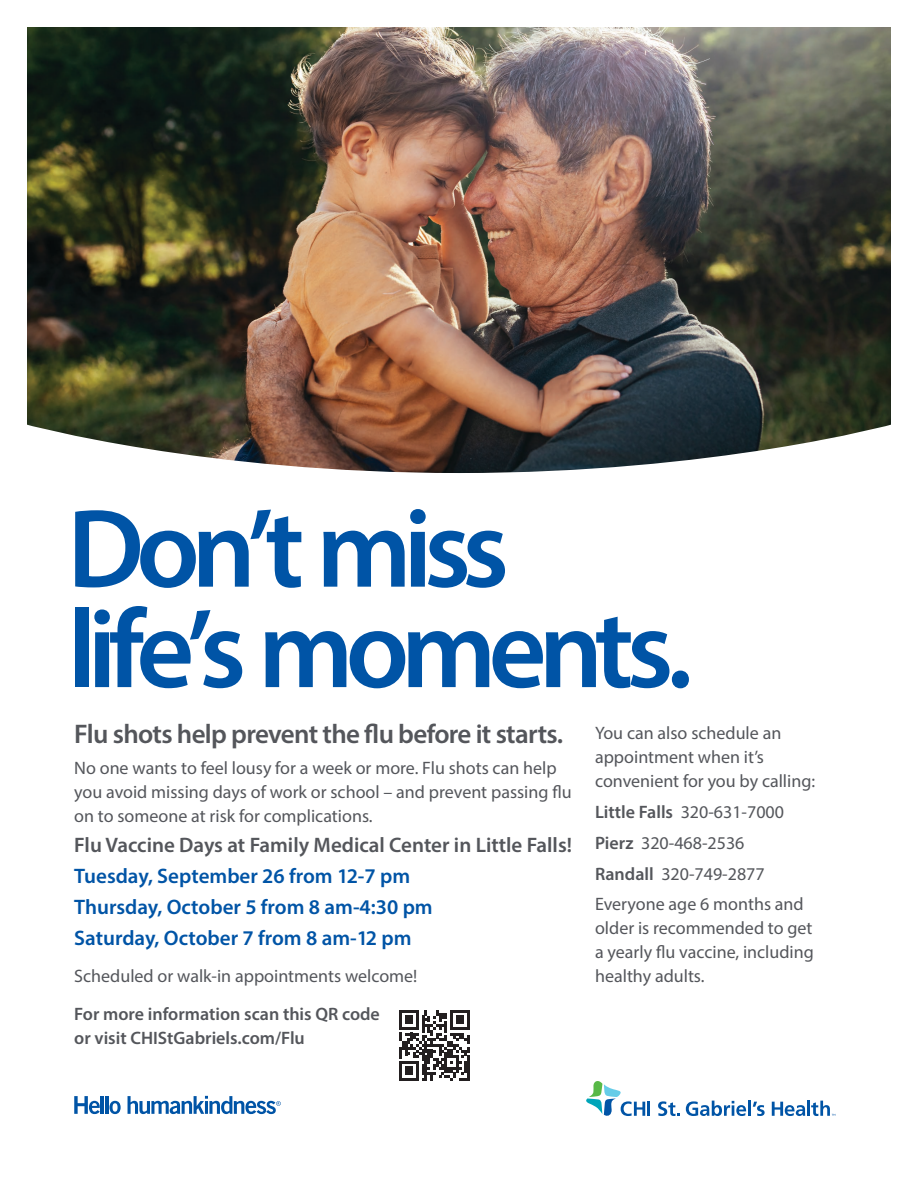
<style>
.page{position:relative;width:918px;height:1188px;background:#fff}
.page>*{position:absolute;margin:0;border:0;box-sizing:border-box;transform-origin:0 0}
.Inside_Intro_Copy{font:600 112.5px/100.5px "Myriad Pro";letter-spacing:-.07em;color:#0054a6}
.t1{font:600 27px "Myriad Pro";letter-spacing:-.025em;color:#54565b}
.t2{font:600 21px "Myriad Pro";color:#0054a6}
.t3{font:600 21px "Myriad Pro";color:#54565b}
.t4{font:18px/24px "Myriad Pro";color:#54565b}
.t5{font:600 18px/24px "Myriad Pro";color:#54565b}
.s1{font-weight:600}
</style>
<div class="page">
<img style="left:27px;top:27px;width:864px;height:446px">
<svg style="left:128px;top:1096px;width:153px;height:18px"></svg>
<svg style="left:74px;top:1096px;width:26px;height:18px"></svg>
<hr style="left:101px;top:1096px;width:3px;height:18px;background:#0054a6">
<hr style="left:105px;top:1096px;width:3px;height:18px;background:#0054a6">
<svg style="left:110px;top:1101px;width:11px;height:13px"></svg>
<svg style="left:399px;top:1010px;width:71px;height:71px"></svg>
<svg style="left:586px;top:1081px;width:59px;height:35px"></svg>
<hr style="left:647px;top:1102px;width:3px;height:14px;background:#0054a6">
<svg style="left:658px;top:1101px;width:22px;height:15px"></svg>
<svg style="left:686px;top:1101px;width:60px;height:15px"></svg>
<hr style="left:748px;top:1101px;width:3px;height:15px;background:#0054a6">
<svg style="left:753px;top:1102px;width:12px;height:14px"></svg>
<svg style="left:772px;top:1102px;width:33px;height:14px"></svg>
<hr style="left:807px;top:1101px;width:3px;height:15px;background:#0054a6">
<svg style="left:811px;top:1101px;width:24px;height:15px"></svg>
<p class="Inside_Intro_Copy" style="left:67px;top:496px;width:627px">Don’t miss life’s moments.</p>
<p class="t1" style="left:74px;top:717px;width:490px">Flu shots help prevent the flu before it starts.</p>
<p class="t4" style="left:74px;top:755px;width:499px">No one wants to feel lousy for a week or more. Flu shots can help you avoid missing days of work or school – and prevent passing flu on to someone at risk for complications.</p>
<p class="t3" style="left:74px;top:832px;width:499px">Flu Vaccine Days at Family Medical Center in Little Falls!</p>
<p class="t2" style="left:74px;top:863px;width:338px">Tuesday, September 26 from 12-7 pm</p>
<p class="t2" style="left:74px;top:894px;width:360px">Thursday, October 5 from 8 am-4:30 pm</p>
<p class="t2" style="left:74px;top:924px;width:339px">Saturday, October 7 from 8 am-12 pm</p>
<p class="t4" style="left:74px;top:964px;width:345px">Scheduled or walk-in appointments welcome!</p>
<p class="t5" style="left:74px;top:1001px;width:307px">For more information scan this QR code or visit CHIStGabriels.com/Flu</p>
<p class="t4" style="left:595px;top:721px;width:222px">You can also schedule an appointment when it’s convenient for you by calling:</p>
<p class="t4" style="left:595px;top:800px;width:190px"><span class="s1">Little Falls</span> 320-631-7000</p>
<p class="t4" style="left:595px;top:830px;width:151px"><span class="s1">Pierz</span> 320-468-2536</p>
<p class="t4" style="left:595px;top:861px;width:171px"><span class="s1">Randall</span> 320-749-2877</p>
<p class="t4" style="left:595px;top:892px;width:220px">Everyone age 6 months and older is recommended to get a yearly flu vaccine, including healthy adults.</p>
</div>
